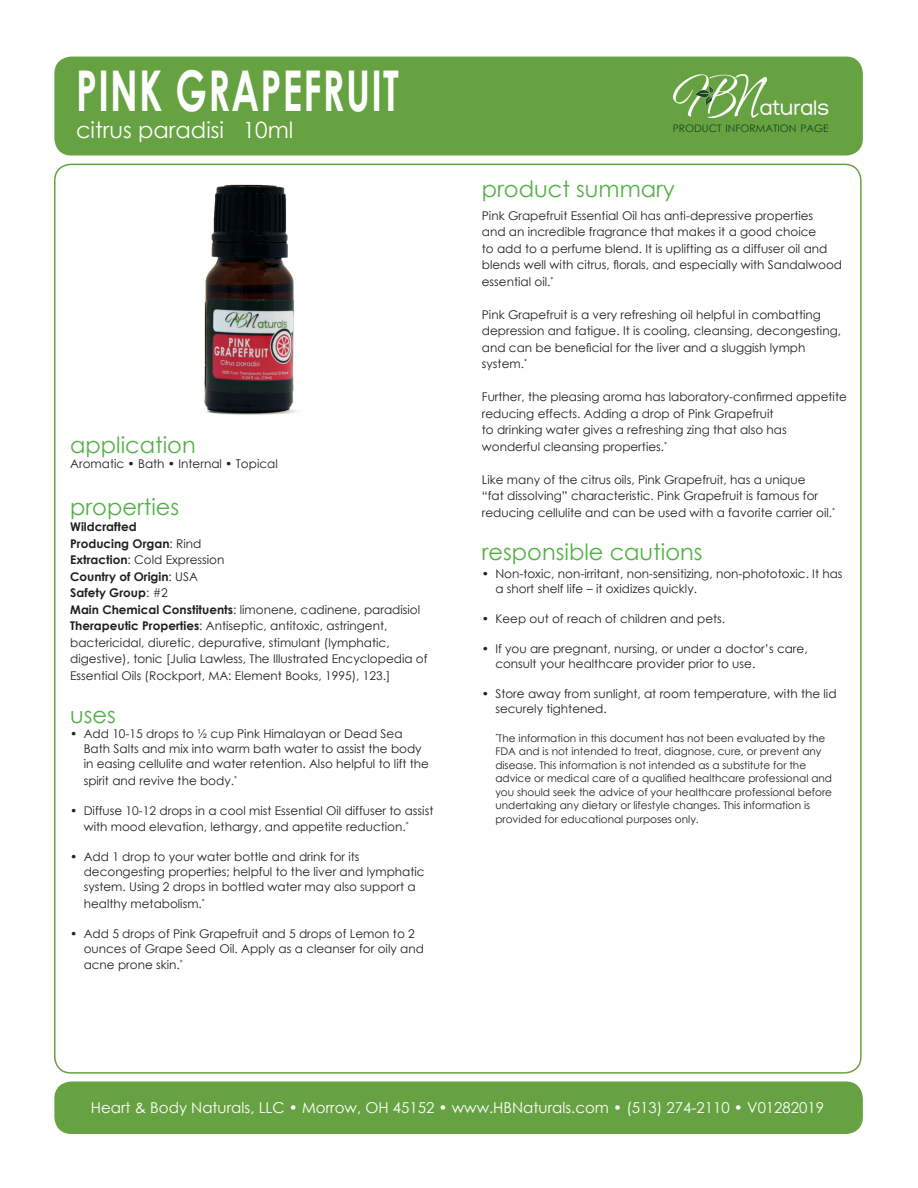
<style>
.page{position:relative;width:918px;height:1188px;background:#fff}
.page>*{position:absolute;margin:0;border:0;box-sizing:border-box;transform-origin:0 0}
.t1{font:700 56.25px "Century Gothic";letter-spacing:.035em;color:#fff;scale:.67 1}
.t2{font:22.5px "Century Gothic";color:#53b047}
.t3{font:22.5px "Century Gothic";color:#fff}
.t4{font:22.5px "Traffolight";color:#fff}
.t5{font:15px "Century Gothic";color:#fff}
.t6{font:12px/16.5px "Century Gothic";color:#1f2020}
.t7{font:700 12px/16.5px "Century Gothic";color:#1f2020}
.t8{font:10.5px/13.5px "Century Gothic";color:#1f2020}
.t9{font:10.35px "Century Gothic";color:#17431f}
.s1{font-weight:400}
.s2{font-weight:700}
</style>
<div class="page">
<div style="left:55px;top:57px;width:807px;height:98px;background:#67a242;border-radius:16px"></div>
<div style="left:54px;top:57px;width:809px;height:99px;border:2px solid #67a242;border-radius:16px"></div>
<img style="left:673px;top:75px;width:93px;height:42px">
<div style="left:55px;top:1082px;width:807px;height:51px;background:#67a242;border-radius:16px"></div>
<div style="left:54px;top:1082px;width:809px;height:52px;border:2px solid #67a242;border-radius:16px"></div>
<img style="left:204px;top:184px;width:93px;height:231px">
<p class="t1" style="left:76px;top:48px;width:483px">PINK GRAPEFRUIT</p>
<p class="t3" style="left:76px;top:114px;width:219px">citrus paradisi 10ml</p>
<p class="t2" style="left:70px;top:430px;width:127px">application</p>
<p class="t6" style="left:70px;top:456px;width:209px">Aromatic • Bath • Internal • Topical</p>
<p class="t2" style="left:70px;top:491px;width:111px">properties</p>
<p class="t7" style="left:70px;top:518px;width:156px">Wildcrafted<br>Producing Organ<span class="s1">: Rind<br></span>Extraction<span class="s1">: Cold Expression<br></span>Country of Origin<span class="s1">: USA</span></p>
<p class="t7" style="left:70px;top:584px;width:99px">Safety Group<span class="s1">: #2</span></p>
<p class="t6" style="left:70px;top:601px;width:351px"><span class="s2">Main Chemical Constituents</span>: limonene, cadinene, paradisiol</p>
<p class="t6" style="left:70px;top:617px;width:359px"><span class="s2">Therapeutic Properties</span>: Antiseptic, antitoxic, astringent, bactericidal, diuretic, depurative, stimulant (lymphatic, digestive), tonic [Julia Lawless, The Illustrated Encyclopedia of Essential Oils (Rockport, MA: Element Books, 1995), 123.]</p>
<p class="t2" style="left:70px;top:699px;width:47px">uses</p>
<p class="t6" style="left:84px;top:726px;width:347px;line-height:15px;text-indent:-14px">• Add 10-15 drops to ½ cup Pink Himalayan or Dead Sea<br>Bath Salts and mix into warm bath water to assist the body in easing cellulite and water retention. Also helpful to lift the</p>
<p class="t6" style="left:84px;top:772px;width:155px">spirit and revive the body.<sup>*</sup></p>
<p class="t6" style="left:84px;top:802px;width:351px;text-indent:-14px">• Diffuse 10-12 drops in a cool mist Essential Oil diffuser to assist with mood elevation, lethargy, and appetite reduction.<sup>*</sup></p>
<p class="t6" style="left:84px;top:849px;width:343px;line-height:15px;text-indent:-14px">• Add 1 drop to your water bottle and drink for its decongesting properties; helpful to the liver and lymphatic system. Using 2 drops in bottled water may also support a</p>
<p class="t6" style="left:84px;top:895px;width:123px">healthy metabolism.<sup>*</sup></p>
<p class="t6" style="left:84px;top:926px;width:342px;line-height:15px;text-indent:-14px">• Add 5 drops of Pink Grapefruit and 5 drops of Lemon to 2 ounces of Grape Seed Oil. Apply as a cleanser for oily and</p>
<p class="t6" style="left:84px;top:956px;width:101px">acne prone skin.<sup>*</sup></p>
<p class="t4" style="left:760px;top:99px;width:71px">aturals</p>
<p class="t9" style="left:673px;top:121px;width:157px">PRODUCT INFORMATION PAGE</p>
<p class="t2" style="left:482px;top:173px;width:195px">product summary</p>
<p class="t6" style="left:482px;top:207px;width:362px">Pink Grapefruit Essential Oil has anti-depressive properties<br>and an incredible fragrance that makes it a good choice<br>to add to a perfume blend. It is uplifting as a diffuser oil and blends well with citrus, florals, and especially with Sandalwood essential oil.<sup>*</sup></p>
<p class="t6" style="left:482px;top:306px;width:361px">Pink Grapefruit is a very refreshing oil helpful in combatting depression and fatigue. It is cooling, cleansing, decongesting, and can be beneficial for the liver and a sluggish lymph system.<sup>*</sup></p>
<p class="t6" style="left:482px;top:388px;width:367px">Further, the pleasing aroma has laboratory-confirmed appetite reducing effects. Adding a drop of Pink Grapefruit</p>
<p class="t6" style="left:482px;top:421px;width:306px">to drinking water gives a refreshing zing that also has wonderful cleansing properties.<sup>*</sup></p>
<p class="t6" style="left:482px;top:471px;width:355px">Like many of the citrus oils, Pink Grapefruit, has a unique<br>“fat dissolving” characteristic. Pink Grapefruit is famous for reducing cellulite and can be used with a favorite carrier oil.<sup>*</sup></p>
<p class="t2" style="left:482px;top:536px;width:222px">responsible cautions</p>
<p class="t6" style="left:495px;top:566px;width:349px;line-height:15px;text-indent:-14px">• Non-toxic, non-irritant, non-sensitizing, non-phototoxic. It has a short shelf life – it oxidizes quickly.</p>
<p class="t6" style="left:482px;top:610px;width:245px">• Keep out of reach of children and pets.</p>
<p class="t6" style="left:495px;top:641px;width:314px;line-height:15px;text-indent:-14px">• If you are pregnant, nursing, or under a doctor’s care, consult your healthcare provider prior to use.</p>
<p class="t6" style="left:495px;top:686px;width:343px;line-height:15px;text-indent:-14px">• Store away from sunlight, at room temperature, with the lid securely tightened.</p>
<p class="t8" style="left:495px;top:731px;width:338px"><sup>*</sup>The information in this document has not been evaluated by the FDA and is not intended to treat, diagnose, cure, or prevent any disease. This information is not intended as a substitute for the advice or medical care of a qualified healthcare professional and you should seek the advice of your healthcare professional before undertaking any dietary or lifestyle changes. This information is provided for educational purposes only.</p>
<p class="t5" style="left:91px;top:1097px;width:735px">Heart &amp; Body Naturals, LLC • Morrow, OH 45152 • www.HBNaturals.com • (513) 274-2110 • V01282019</p>
</div>
